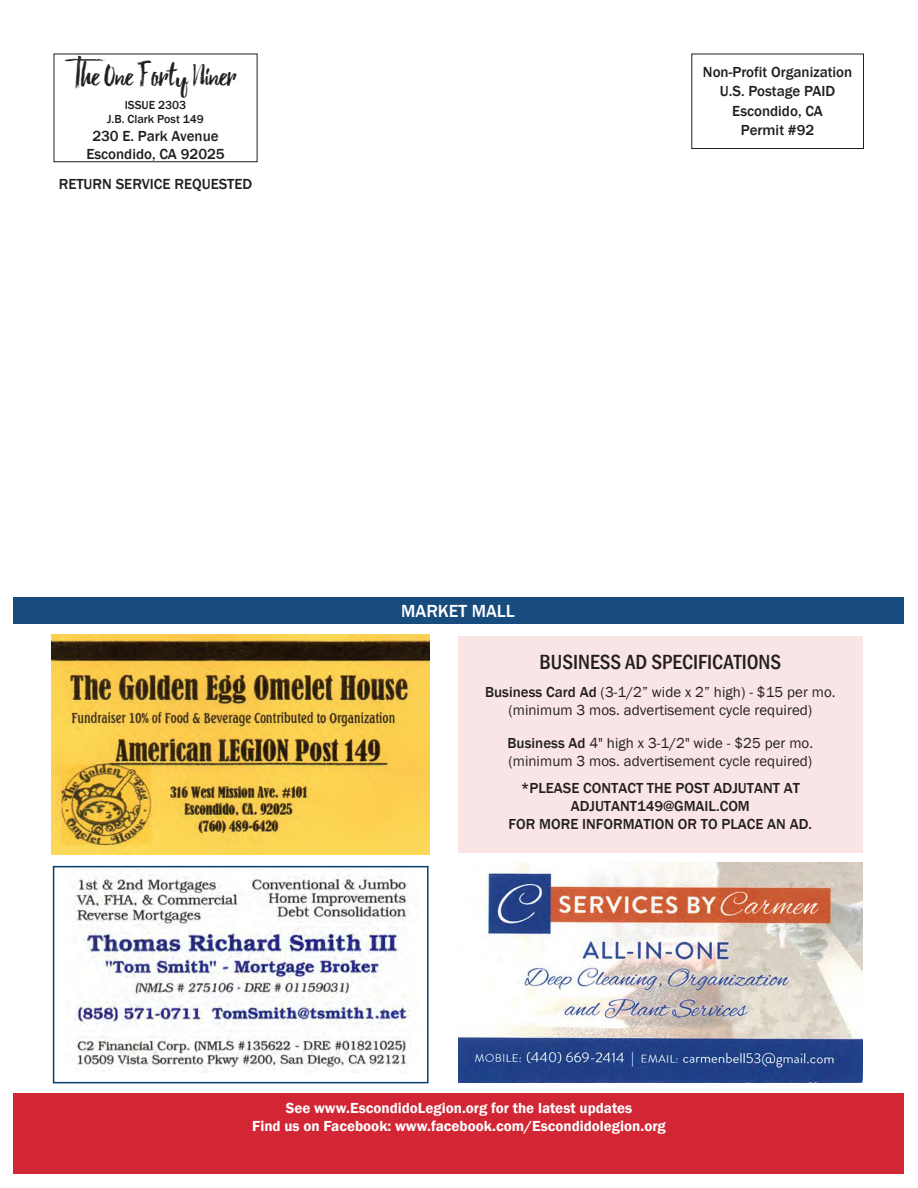
<style>
.page{position:relative;width:918px;height:1188px;background:#fff}
.page>*{position:absolute;margin:0;border:0;box-sizing:border-box;transform-origin:0 0}
.t1{font:30px "Beach Brush";color:#231f20}
.t2{font:500 condensed 21px "Franklin Gothic";color:#231f20}
.t3{font:500 18px "Franklin Gothic";color:#fff}
.t4{font:500 15px/18px "Franklin Gothic";color:#231f20;text-align:center}
.t5{font:15px/18px "Franklin Gothic";letter-spacing:.005em;color:#231f20;text-align:center}
.t6{font:600 15px/18px "Franklin Gothic";color:#fff;text-align:center}
.t7{font:500 12px/14.4px "Franklin Gothic";color:#231f20;text-align:center}
.s1{font-weight:500}
</style>
<div class="page">
<div style="left:14px;top:1094px;width:890px;height:80px;background:#d22635"></div>
<div style="left:14px;top:597px;width:890px;height:27px;background:#184b7e"></div>
<div style="left:458px;top:636px;width:404px;height:217px;background:#f9e5e5"></div>
<div style="left:53px;top:866px;width:376px;height:217px;border:2px solid #063d71"></div>
<img style="left:74px;top:874px;width:337px;height:196px">
<img style="left:52px;top:634px;width:378px;height:221px">
<img style="left:458px;top:862px;width:404px;height:220px">
<div style="left:691px;top:54px;width:173px;height:95px;border:1px solid #231f20"></div>
<div style="left:54px;top:54px;width:203px;height:108px;border:1px solid #231f20"></div>
<h1 class="t1" style="left:75px;top:56px;width:162px">The One Forty Niner</h1>
<p class="t7" style="left:107px;top:98px;width:98px">ISSUE 2303<br>J.B. Clark Post 149</p>
<p class="t4" style="left:86px;top:127px;width:140px">230 E. Park Avenue<br>Escondido, CA 92025</p>
<p class="t4" style="left:59px;top:175px;width:195px">RETURN SERVICE REQUESTED</p>
<p class="t4" style="left:703px;top:62px;width:151px;line-height:19.5px">Non-Profit Organization<br>U.S. Postage PAID<br>Escondido, CA<br>Permit #92</p>
<p class="t3" style="left:401px;top:600px;width:115px">MARKET MALL</p>
<h2 class="t2" style="left:539px;top:648px;width:243px">BUSINESS AD SPECIFICATIONS</h2>
<p class="t5" style="left:485px;top:683px;width:352px"><span class="s1">Business Card Ad</span> (3-1/2” wide x 2” high) - $15 per mo. (minimum 3 mos. advertisement cycle required)</p>
<p class="t5" style="left:508px;top:734px;width:307px;text-align:left"><span class="s1">Business Ad</span> 4" high x 3-1/2" wide - $25 per mo. (minimum 3 mos. advertisement cycle required)</p>
<p class="t4" style="left:509px;top:779px;width:305px">*PLEASE CONTACT THE POST ADJUTANT AT<br>ADJUTANT149@GMAIL.COM<br>FOR MORE INFORMATION OR TO PLACE AN AD.</p>
<p class="t6" style="left:252px;top:1100px;width:415px">See www.EscondidoLegion.org for the latest updates<br>Find us on Facebook: www.facebook.com/Escondidolegion.org</p>
</div>
